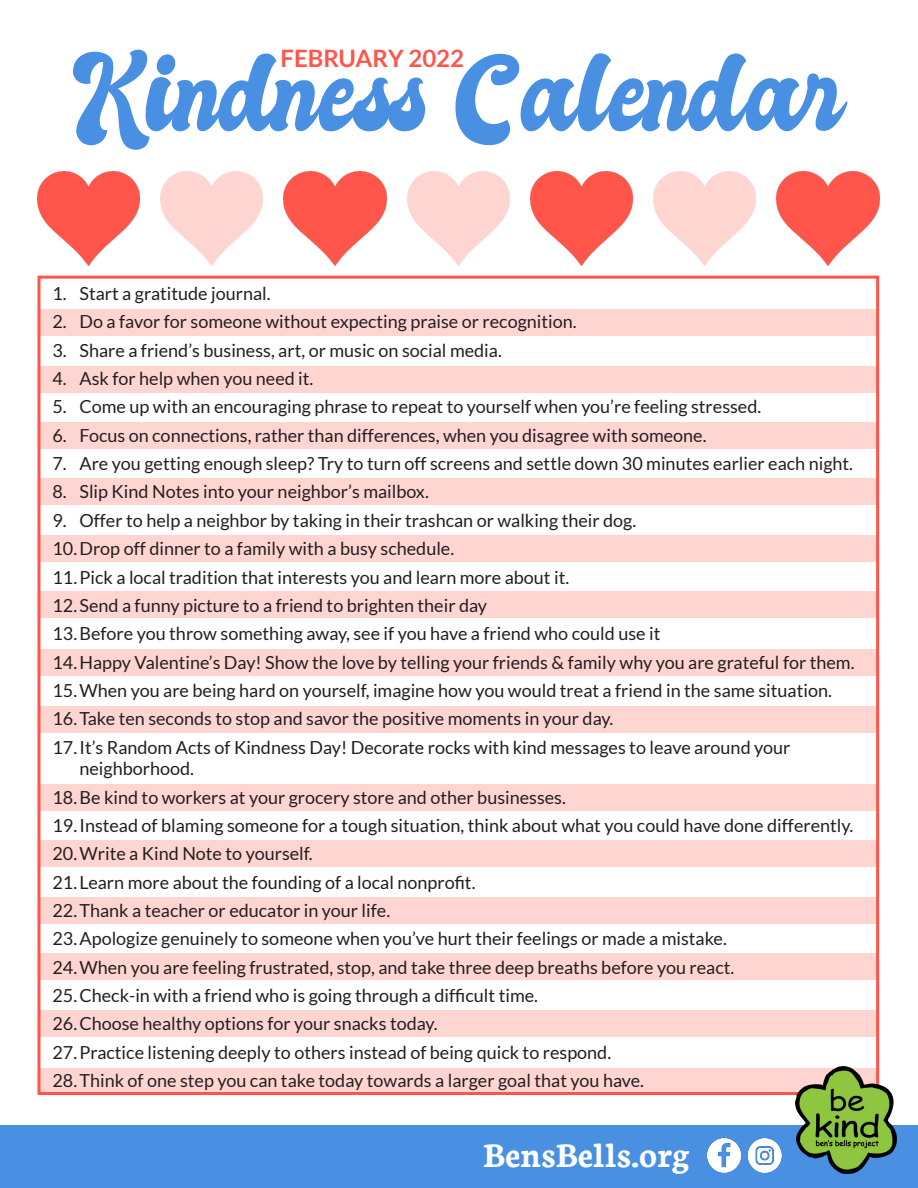
<style>
.page{position:relative;width:918px;height:1188px;background:#fff}
.page>*{position:absolute;margin:0;border:0;box-sizing:border-box;transform-origin:0 0}
.t1{font:111px "Autolova";color:#4990e2}
.t2{font:700 37.05px "Neuton";color:#fff}
.t3{font:700 24px "Lato";color:#ff554a}
.t4{font:18px/21.6px "Lato";color:#231f20}
</style>
<div class="page">
<svg style="left:40px;top:1068px;width:838px;height:27px;background:#ffc6c2"></svg>
<div style="left:0;top:1126px;width:918px;height:62px;background:#4990e2"></div>
<img style="left:707px;top:1138px;width:75px;height:34px">
<div style="left:39px;top:309px;width:839px;height:27px;background:#ffd5d2"></div>
<div style="left:39px;top:366px;width:839px;height:27px;background:#ffd5d2"></div>
<div style="left:39px;top:422px;width:839px;height:27px;background:#ffd5d2"></div>
<div style="left:39px;top:478px;width:839px;height:27px;background:#ffd5d2"></div>
<div style="left:39px;top:535px;width:839px;height:27px;background:#ffd5d2"></div>
<div style="left:39px;top:591px;width:839px;height:27px;background:#ffd5d2"></div>
<div style="left:39px;top:649px;width:839px;height:27px;background:#ffd5d2"></div>
<div style="left:39px;top:706px;width:839px;height:27px;background:#ffd5d2"></div>
<div style="left:39px;top:784px;width:839px;height:27px;background:#ffd5d2"></div>
<div style="left:39px;top:840px;width:839px;height:27px;background:#ffd5d2"></div>
<div style="left:39px;top:897px;width:839px;height:27px;background:#ffd5d2"></div>
<div style="left:39px;top:953px;width:839px;height:27px;background:#ffd5d2"></div>
<div style="left:39px;top:1010px;width:839px;height:27px;background:#ffd5d2"></div>
<img style="left:38px;top:171px;width:102px;height:95px">
<img style="left:161px;top:171px;width:102px;height:95px">
<img style="left:284px;top:171px;width:102px;height:95px">
<img style="left:407px;top:171px;width:102px;height:95px">
<img style="left:530px;top:171px;width:103px;height:95px">
<img style="left:654px;top:171px;width:102px;height:95px">
<img style="left:777px;top:171px;width:102px;height:95px">
<img style="left:795px;top:1067px;width:102px;height:106px">
<p class="t1" style="left:72px;top:28px;width:777px">Kindness Calendar</p>
<p class="t3" style="left:281px;top:45px;width:185px">FEBRUARY 2022</p>
<p class="t4" style="left:52px;top:283px;width:220px">1. Start a gratitude journal.</p>
<p class="t4" style="left:52px;top:311px;width:526px">2. Do a favor for someone without expecting praise or recognition.</p>
<p class="t4" style="left:52px;top:339px;width:451px">3. Share a friend’s business, art, or music on social media.</p>
<p class="t4" style="left:52px;top:368px;width:262px">4. Ask for help when you need it.</p>
<p class="t4" style="left:52px;top:396px;width:710px">5. Come up with an encouraging phrase to repeat to yourself when you’re feeling stressed.</p>
<p class="t4" style="left:52px;top:424px;width:656px">6. Focus on connections, rather than differences, when you disagree with someone.</p>
<p class="t4" style="left:52px;top:453px;width:802px">7. Are you getting enough sleep? Try to turn off screens and settle down 30 minutes earlier each night.</p>
<p class="t4" style="left:52px;top:481px;width:378px">8. Slip Kind Notes into your neighbor’s mailbox.</p>
<p class="t4" style="left:52px;top:509px;width:585px">9. Offer to help a neighbor by taking in their trashcan or walking their dog.</p>
<p class="t4" style="left:52px;top:538px;width:403px">10.Drop off dinner to a family with a busy schedule.</p>
<p class="t4" style="left:52px;top:566px;width:518px">11.Pick a local tradition that interests you and learn more about it.</p>
<p class="t4" style="left:52px;top:594px;width:436px">12.Send a funny picture to a friend to brighten their day</p>
<p class="t4" style="left:52px;top:623px;width:609px">13.Before you throw something away, see if you have a friend who could use it</p>
<p class="t4" style="left:52px;top:651px;width:804px">14.Happy Valentine’s Day! Show the love by telling your friends &amp; family why you are grateful for them.</p>
<p class="t4" style="left:52px;top:679px;width:781px">15.When you are being hard on yourself, imagine how you would treat a friend in the same situation.</p>
<p class="t4" style="left:52px;top:708px;width:562px">16.Take ten seconds to stop and savor the positive moments in your day.</p>
<p class="t4" style="left:80px;top:736px;width:712px;text-indent:-27px">17.It’s Random Acts of Kindness Day! Decorate rocks with kind messages to leave around your neighborhood.</p>
<p class="t4" style="left:52px;top:786px;width:515px">18.Be kind to workers at your grocery store and other businesses.</p>
<p class="t4" style="left:52px;top:814px;width:802px">19.Instead of blaming someone for a tough situation, think about what you could have done differently.</p>
<p class="t4" style="left:52px;top:843px;width:262px">20.Write a Kind Note to yourself.</p>
<p class="t4" style="left:52px;top:871px;width:425px">21.Learn more about the founding of a local nonprofit.</p>
<p class="t4" style="left:52px;top:900px;width:339px">22.Thank a teacher or educator in your life.</p>
<p class="t4" style="left:52px;top:928px;width:676px">23.Apologize genuinely to someone when you’ve hurt their feelings or made a mistake.</p>
<p class="t4" style="left:52px;top:956px;width:683px">24.When you are feeling frustrated, stop, and take three deep breaths before you react.</p>
<p class="t4" style="left:52px;top:985px;width:487px">25.Check-in with a friend who is going through a difficult time.</p>
<p class="t4" style="left:52px;top:1013px;width:386px">26.Choose healthy options for your snacks today.</p>
<p class="t4" style="left:52px;top:1041px;width:560px">27.Practice listening deeply to others instead of being quick to respond.</p>
<p class="t4" style="left:52px;top:1070px;width:593px">28.Think of one step you can take today towards a larger goal that you have.</p>
<p class="t2" style="left:483px;top:1135px;width:208px">BensBells.org</p>
</div>
